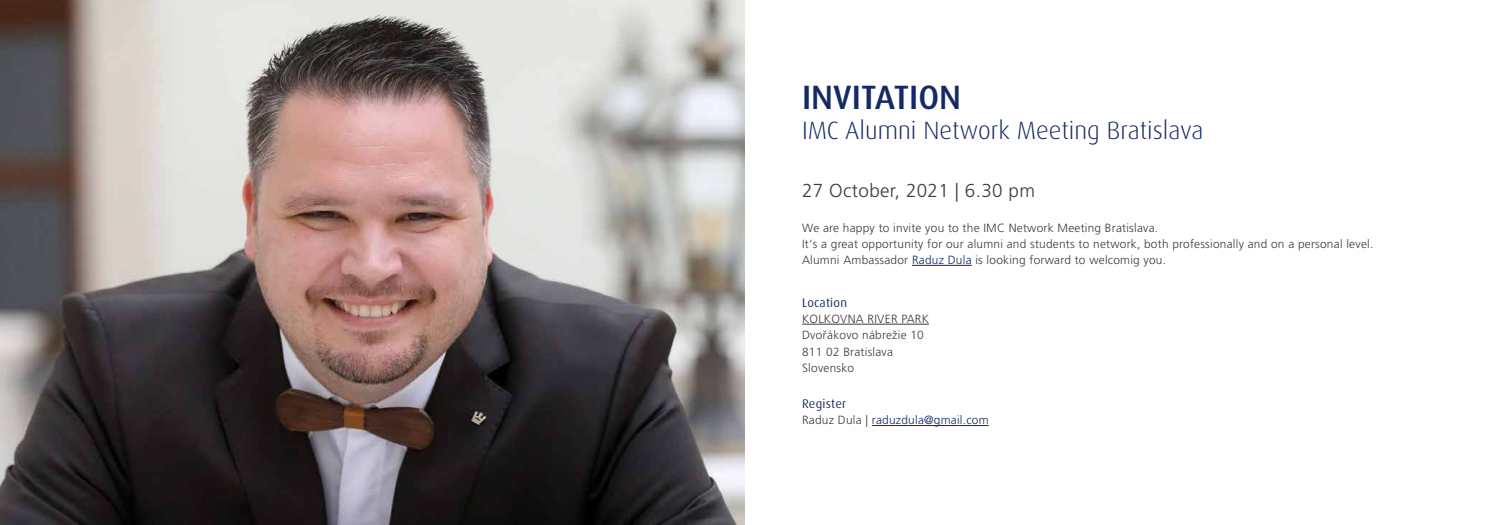
<style>
.page{position:relative;width:1489px;height:525px;background:#fff}
.page>*{position:absolute;margin:0;border:0;box-sizing:border-box;transform-origin:0 0}
.t1{font:500 33.75px "Dax OT";color:#152964}
.t2{font:300 25px "Dax OT";color:#152964}
.t3{font:300 18.75px "Frutiger LT Std";letter-spacing:.02em;color:#3c3c3b}
.t4{font:12.5px "Dax OT";letter-spacing:.02em;color:#233362}
.t5{font:300 11.88px/16.2px "Frutiger LT Std";letter-spacing:.02em;color:#3d3c3b}
.t6{font:300 11.88px "Frutiger LT Std";letter-spacing:.02em;color:#152964}
.s1{color:#152964}
.s2{color:#3c3c3b}
.s3{font-family:"Calibri";font-size:12.5px}
</style>
<div class="page">
<hr style="left:912px;top:265px;width:59px;height:1px;background:#152964">
<hr style="left:802px;top:324px;width:126px;height:1px;background:#3c3c3b">
<hr style="left:871px;top:425px;width:117px;height:1px;background:#152964">
<img style="left:0;top:0;width:744px;height:524px">
<h1 class="t1" style="left:802px;top:76px;width:161px">INVITATION</h1>
<h2 class="t2" style="left:802px;top:115px;width:403px">IMC Alumni Network Meeting Bratislava</h2>
<h3 class="t3" style="left:802px;top:179px;width:234px">27 October, 2021 | 6.30 pm</h3>
<p class="t5" style="left:802px;top:219px;width:572px">We are happy to invite you to the IMC Network Meeting Bratislava.<br>It‘s a great opportunity for our alumni and students to network, both professionally and on a personal level.<br>Alumni Ambassador <span class="s1">Raduz Dula</span> is looking forward to welcomig you.</p>
<p class="t4" style="left:802px;top:294px;width:46px">Location</p>
<p class="t5" style="left:802px;top:311px;width:128px"><span class="s2">KOLKOVNA RIVER PARK<br></span>Dvo<span class="s3">ř</span>ákovo nábrežie 10<br>811 02 Bratislava<br>Slovensko</p>
<p class="t4" style="left:802px;top:395px;width:46px">Register</p>
<p class="t6" style="left:802px;top:413px;width:188px"><span class="s2">Raduz Dula |</span> raduzdula@gmail.com</p>
</div>
